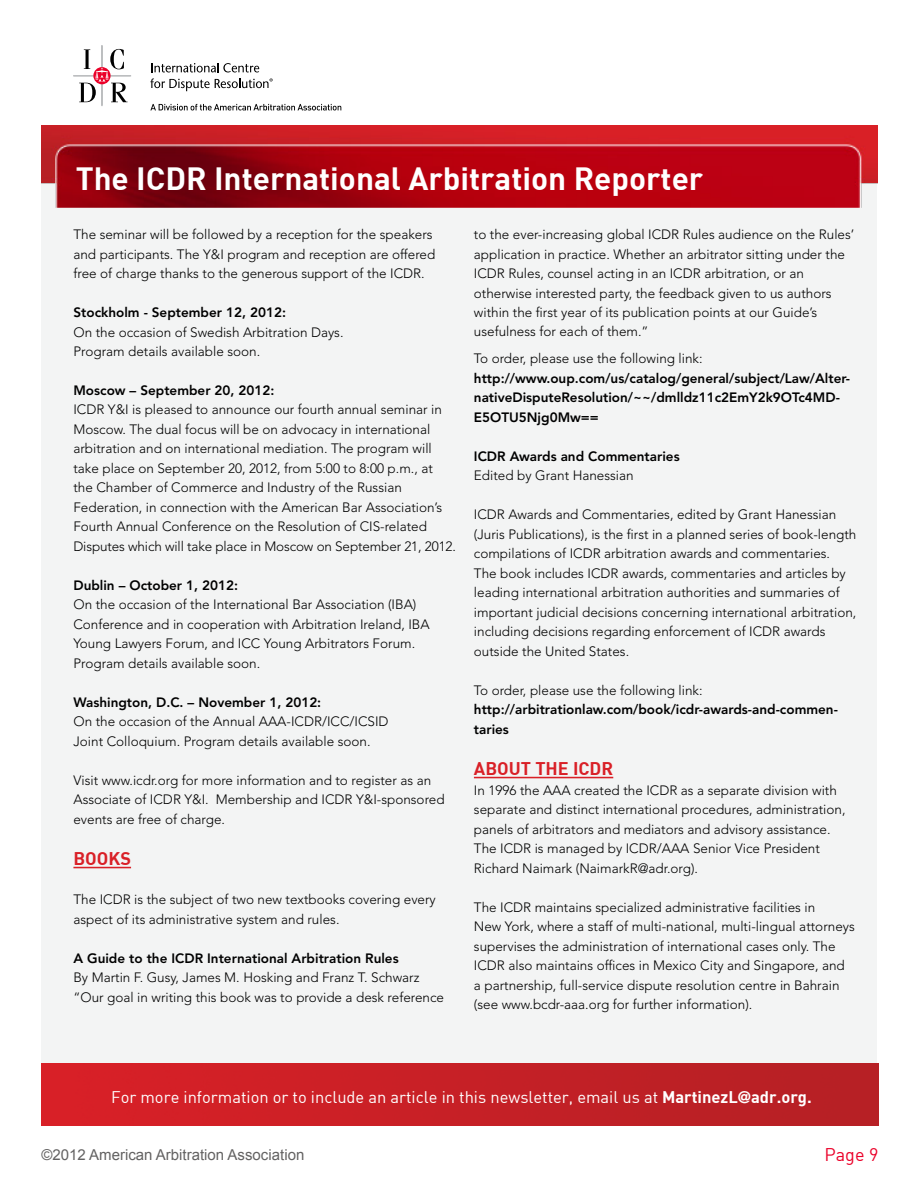
<style>
.page{position:relative;width:918px;height:1188px;background:#fff}
.page>*{position:absolute;margin:0;border:0;box-sizing:border-box;transform-origin:0 0}
.t1{font:31.5px "DIN Bold";color:#fff}
.t2{font:18px "DIN Bold";color:#d92027}
.t3{font:18px "DIN";color:#eb0029}
.t4{font:16.5px "DIN";color:#fff}
.t5{font:15px "Arial";color:#636262}
.t6{font:300 13.5px/19.5px "Avenir LT Std";color:#000}
.t7{font:800 13.5px/19.5px "Avenir LT Std";color:#000}
.s1{font-family:"DIN Bold"}
.s2{font-family:"Avenir LT Std";font-weight:900}
</style>
<div class="page">
<div style="left:42px;top:132px;width:835px;height:993px;background:#f3f4f4"></div>
<img style="left:42px;top:1063px;width:837px;height:62px">
<img style="left:42px;top:126px;width:835px;height:82px">
<div style="left:73px;top:76px;width:58px;height:1px;border:1px solid #bcbec0"></div>
<div style="left:102px;top:45px;width:1px;height:61px;border:1px solid #bcbec0"></div>
<svg style="left:151px;top:63px;width:108px;height:9px"></svg>
<svg style="left:79px;top:49px;width:49px;height:53px"></svg>
<svg style="left:150px;top:78px;width:123px;height:13px"></svg>
<svg style="left:150px;top:104px;width:191px;height:6px"></svg>
<hr style="left:73px;top:867px;width:58px;height:1px;background:#d92027">
<hr style="left:474px;top:777px;width:139px;height:1px;background:#d92027">
<h1 class="t1" style="left:76px;top:158px;width:629px">The ICDR International Arbitration Reporter</h1>
<p class="t6" style="left:73px;top:225px;width:363px">The seminar will be followed by a reception for the speakers and participants. The Y&amp;I program and reception are offered free of charge thanks to the generous support of the ICDR.</p>
<p class="t7" style="left:73px;top:303px;width:214px">Stockholm - September 12, 2012:</p>
<p class="t6" style="left:73px;top:322px;width:272px">On the occasion of Swedish Arbitration Days.<br>Program details available soon.</p>
<p class="t7" style="left:73px;top:381px;width:203px">Moscow – September 20, 2012:</p>
<p class="t6" style="left:73px;top:400px;width:384px">ICDR Y&amp;I is pleased to announce our fourth annual seminar in Moscow. The dual focus will be on advocacy in international arbitration and on international mediation. The program will take place on September 20, 2012, from 5:00 to 8:00 p.m., at<br>the Chamber of Commerce and Industry of the Russian Federation, in connection with the American Bar Association’s Fourth Annual Conference on the Resolution of CIS-related Disputes which will take place in Moscow on September 21, 2012.</p>
<p class="t7" style="left:73px;top:576px;width:166px">Dublin – October 1, 2012:</p>
<p class="t6" style="left:73px;top:595px;width:358px">On the occasion of the International Bar Association (IBA)<br>Conference and in cooperation with Arbitration Ireland, IBA Young Lawyers Forum, and ICC Young Arbitrators Forum.<br>Program details available soon.</p>
<p class="t7" style="left:73px;top:693px;width:249px">Washington, D.C. – November 1, 2012:</p>
<p class="t6" style="left:73px;top:712px;width:317px">On the occasion of the Annual AAA-ICDR/ICC/ICSID<br>Joint Colloquium. Program details available soon.</p>
<p class="t6" style="left:73px;top:771px;width:373px">Visit www.icdr.org for more information and to register as an<br>Associate of ICDR Y&amp;I. Membership and ICDR Y&amp;I-sponsored events are free of charge.</p>
<h2 class="t2" style="left:73px;top:847px;width:59px">books</h2>
<p class="t6" style="left:73px;top:890px;width:364px">The ICDR is the subject of two new textbooks covering every aspect of its administrative system and rules.</p>
<p class="t7" style="left:73px;top:948px;width:327px">A Guide to the ICDR International Arbitration Rules</p>
<p class="t6" style="left:73px;top:968px;width:372px">By Martin F. Gusy, James M. Hosking and Franz T. Schwarz “Our goal in writing this book was to provide a desk reference</p>
<p class="t6" style="left:474px;top:225px;width:382px">to the ever-increasing global ICDR Rules audience on the Rules’ application in practice. Whether an arbitrator sitting under the ICDR Rules, counsel acting in an ICDR arbitration, or an otherwise interested party, the feedback given to us authors within the first year of its publication points at our Guide’s usefulness for each of them.”</p>
<p class="t6" style="left:474px;top:349px;width:230px">To order, please use the following link:</p>
<p class="t7" style="left:474px;top:369px;width:378px">http://www.oup.com/us/catalog/general/subject/Law/Alter&shy;nativeDisputeResolution/~~/dmlldz11c2EmY2k9OTc4MD-<br>E5OTU5Njg0Mw==</p>
<p class="t7" style="left:474px;top:447px;width:207px">ICDR Awards and Commentaries</p>
<p class="t6" style="left:474px;top:466px;width:161px">Edited by Grant Hanessian</p>
<p class="t6" style="left:474px;top:505px;width:384px">ICDR Awards and Commentaries, edited by Grant Hanessian (Juris Publications), is the first in a planned series of book-length compilations of ICDR arbitration awards and commentaries.<br>The book includes ICDR awards, commentaries and articles by leading international arbitration authorities and summaries of important judicial decisions concerning international arbitration, including decisions regarding enforcement of ICDR awards outside the United States.</p>
<p class="t6" style="left:474px;top:681px;width:230px">To order, please use the following link:</p>
<p class="t7" style="left:474px;top:700px;width:366px">http://arbitrationlaw.com/book/icdr-awards-and-commen&shy;taries</p>
<h2 class="t2" style="left:474px;top:757px;width:128px">About th e ICDR</h2>
<p class="t6" style="left:474px;top:780px;width:373px">In 1996 the AAA created the ICDR as a separate division with separate and distinct international procedures, administration, panels of arbitrators and mediators and advisory assistance.<br>The ICDR is managed by ICDR/AAA Senior Vice President Richard Naimark (NaimarkR@adr.org).</p>
<p class="t6" style="left:474px;top:897px;width:382px">The ICDR maintains specialized administrative facilities in<br>New York, where a staff of multi-national, multi-lingual attorneys supervises the administration of international cases only. The ICDR also maintains offices in Mexico City and Singapore, and a partnership, full-service dispute resolution centre in Bahrain (see www.bcdr-aaa.org for further information).</p>
<p class="t4" style="left:111px;top:1086px;width:702px">For more information or to include an article in this newsletter, email us at <span class="s1">MartinezL</span><span class="s2">@</span><span class="s1">adr.org.</span></p>
<p class="t5" style="left:42px;top:1145px;width:264px">©2012 American Arbitration Association</p>
<h2 class="t3" style="left:825px;top:1143px;width:55px">Page 9</h2>
</div>
